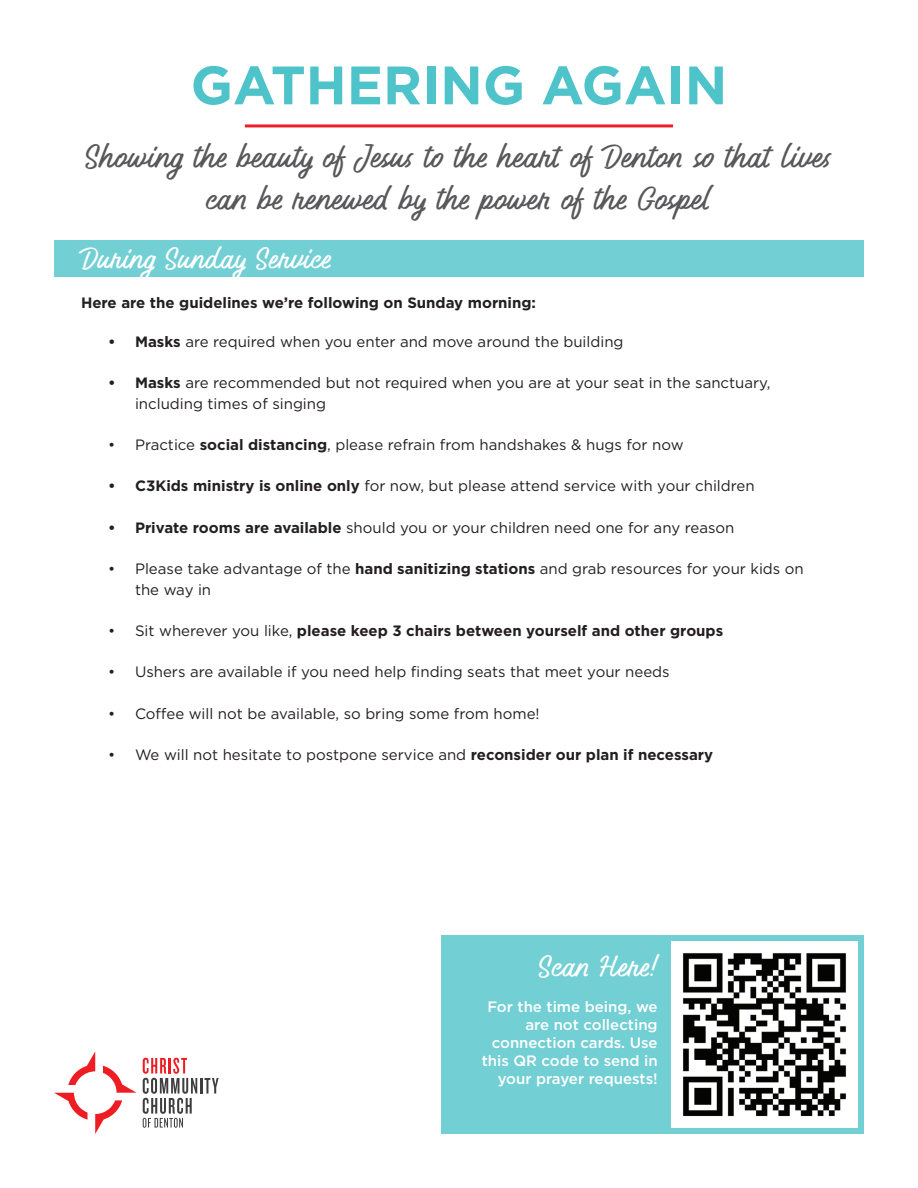
<style>
.page{position:relative;width:918px;height:1188px;background:#fff}
.page>*{position:absolute;margin:0;border:0;box-sizing:border-box;transform-origin:0 0}
.t1{font:700 54px "Gotham";color:#4fc3ca}
.t2{font:34.5px/41.4px "Windtalker";letter-spacing:.03em;color:#58585a;text-align:center}
.t3{font:31.5px "Windtalker";letter-spacing:.02em;color:#fff}
.t4{font:15px/21px "Gotham";color:#231f20}
.t5{font:700 15px "Gotham";color:#231f20}
.t6{font:500 15px/18px "Gotham";color:#fff;text-align:right}
.s1{font-weight:700}
.s2{font-weight:400}
</style>
<div class="page">
<div style="left:54px;top:240px;width:810px;height:37px;background:#72cfd4"></div>
<div style="left:442px;top:935px;width:422px;height:199px;background:#72cfd4"></div>
<hr style="left:245px;top:124px;width:428px;height:3px;background:#ec2028">
<img style="left:672px;top:942px;width:186px;height:186px">
<svg style="left:143px;top:1058px;width:76px;height:70px"></svg>
<svg style="left:68px;top:1052px;width:27px;height:33px"></svg>
<svg style="left:95px;top:1100px;width:27px;height:34px"></svg>
<svg style="left:54px;top:1093px;width:34px;height:27px"></svg>
<svg style="left:103px;top:1066px;width:34px;height:27px"></svg>
<h1 class="t1" style="left:191px;top:54px;width:538px">GATHERING AGAIN</h1>
<h2 class="t2" style="left:86px;top:139px;width:748px">Showing the beauty of Jesus to the heart of Denton so that lives can be renewed by the power of the Gospel</h2>
<h3 class="t3" style="left:81px;top:239px;width:252px">During Sunday Service</h3>
<p class="t5" style="left:81px;top:294px;width:457px">Here are the guidelines we’re following on Sunday morning:</p>
<p class="t4" style="left:108px;top:331px;width:517px"><span class="s1">• Masks</span> are required when you enter and move around the building</p>
<p class="t4" style="left:135px;top:372px;width:637px;text-indent:-27px"><span class="s1">• Masks</span> are recommended but not required when you are at your seat in the sanctuary, including times of singing</p>
<p class="t4" style="left:108px;top:434px;width:577px">• Practice <span class="s1">social distancing</span>, please refrain from handshakes &amp; hugs for now</p>
<p class="t4" style="left:108px;top:475px;width:648px"><span class="s1">• C3Kids ministry is online only</span> for now, but please attend service with your children</p>
<p class="t4" style="left:108px;top:517px;width:628px"><span class="s1">• Private rooms are available</span> should you or your children need one for any reason</p>
<p class="t4" style="left:135px;top:558px;width:670px;text-indent:-27px">• Please take advantage of the <span class="s1">hand sanitizing stations</span> and grab resources for your kids on the way in</p>
<p class="t5" style="left:108px;top:622px;width:617px"><span class="s2">• Sit wherever you like,</span> please keep 3 chairs between yourself and other groups</p>
<p class="t4" style="left:108px;top:661px;width:563px">• Ushers are available if you need help finding seats that meet your needs</p>
<p class="t4" style="left:108px;top:703px;width:433px">• Coffee will not be available, so bring some from home!</p>
<p class="t4" style="left:108px;top:744px;width:607px">• We will not hesitate to postpone service and <span class="s1">reconsider our plan if necessary</span></p>
<h3 class="t3" style="left:539px;top:947px;width:121px">Scan Here!</h3>
<p class="t6" style="left:482px;top:998px;width:178px">For the time being, we are not collecting connection cards. Use this QR code to send in your prayer requests!</p>
</div>
